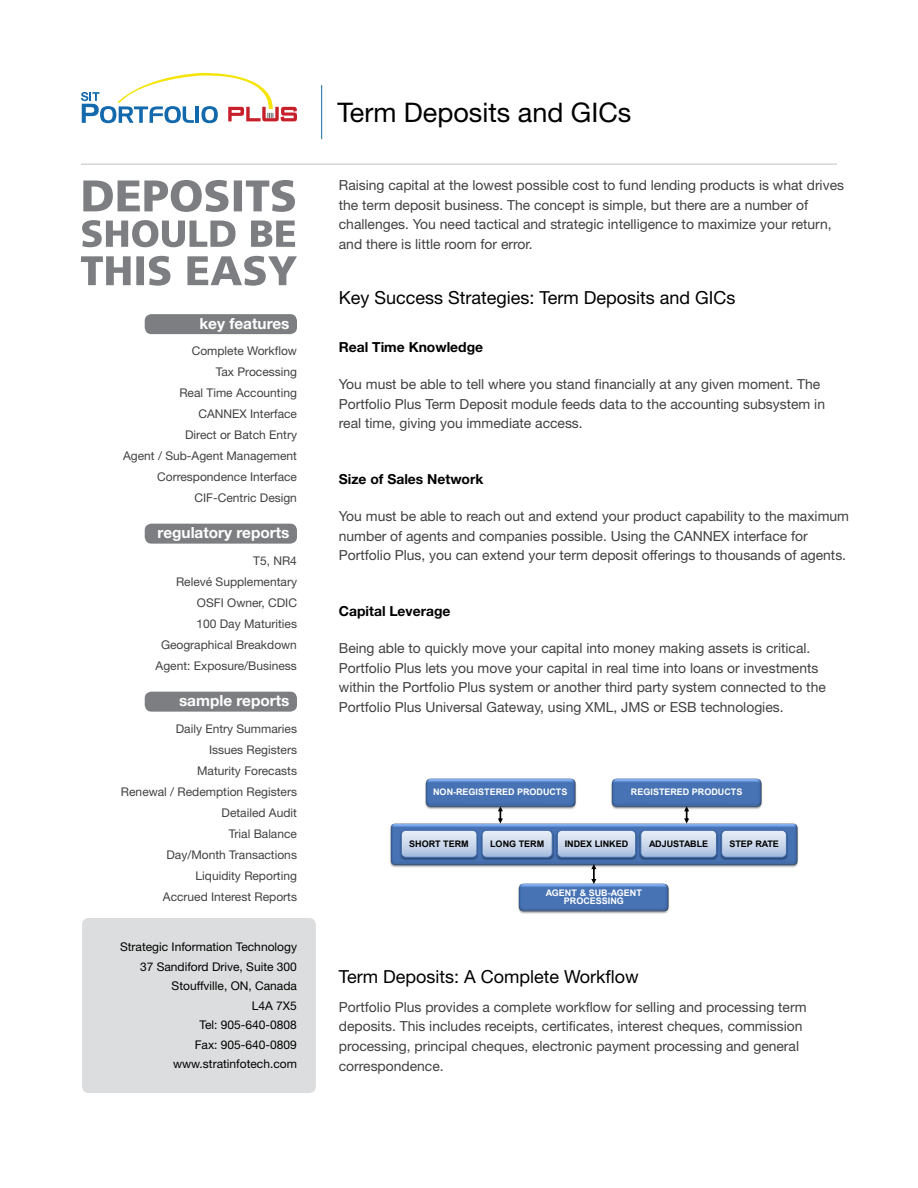
<style>
.page{position:relative;width:918px;height:1188px;background:#fff}
.page>*{position:absolute;margin:0;border:0;box-sizing:border-box;transform-origin:0 0}
.t1{font:27px "Helvetica Neue LT Std";color:#000}
.t2{font:18px "Helvetica Neue LT Std";color:#000}
.t3{font:700 15.3px "Helvetica Neue LT Std";color:#fff}
.t4{font:13.8px/19.8px "Helvetica Neue LT Std";color:#414042}
.t5{font:700 13.8px "Helvetica Neue LT Std";color:#000}
.t6{font:12px/21px "Helvetica Neue LT Std";color:#414042;text-align:right}
.t7{font:12px/19.5px "Helvetica Neue LT Std";color:#000;text-align:right}
.t8{font:700 9px/8.7px "Arial";color:#fff;text-align:center}
.t9{font:700 9px "Arial";color:#000}
</style>
<div class="page">
<div style="left:145px;top:314px;width:152px;height:20px;background:#7c7e81;border-radius:7px"></div>
<div style="left:145px;top:524px;width:152px;height:20px;background:#7c7e81;border-radius:7px"></div>
<div style="left:145px;top:692px;width:152px;height:20px;background:#7c7e81;border-radius:7px"></div>
<svg style="left:81px;top:73px;width:216px;height:50px"></svg>
<div style="left:82px;top:918px;width:234px;height:175px;background:#dcddde;border-radius:7px"></div>
<svg style="left:81px;top:256px;width:216px;height:30px"></svg>
<svg style="left:82px;top:220px;width:213px;height:27px"></svg>
<svg style="left:83px;top:180px;width:212px;height:32px"></svg>
<img style="left:390px;top:823px;width:408px;height:45px">
<img style="left:611px;top:778px;width:151px;height:31px">
<img style="left:398px;top:829px;width:391px;height:32px">
<div style="left:401px;top:830px;width:76px;height:28px;border:1px solid #3f6aa9;border-radius:5px"></div>
<div style="left:482px;top:830px;width:71px;height:28px;border:1px solid #3f6aa9;border-radius:4px"></div>
<svg style="left:498px;top:810px;width:5px;height:14px"></svg>
<div style="left:557px;top:830px;width:79px;height:28px;border:1px solid #3f6aa9;border-radius:4px"></div>
<img style="left:641px;top:834px;width:78px;height:24px">
<svg style="left:401px;top:830px;width:315px;height:27px;background:#bccce4"></svg>
<div style="left:641px;top:830px;width:76px;height:28px;border:1px solid #3f6aa9;border-radius:4px"></div>
<img style="left:721px;top:834px;width:68px;height:24px">
<svg style="left:722px;top:830px;width:64px;height:26px"></svg>
<div style="left:721px;top:830px;width:66px;height:28px;border:1px solid #3f6aa9;border-radius:4px"></div>
<img style="left:425px;top:778px;width:152px;height:32px">
<img style="left:518px;top:883px;width:151px;height:31px">
<svg style="left:684px;top:806px;width:5px;height:18px"></svg>
<svg style="left:591px;top:864px;width:5px;height:20px"></svg>
<hr style="left:321px;top:85px;width:1px;height:54px;background:#126bad">
<hr style="left:81px;top:164px;width:756px;height:1px;background:#000">
<p class="t3" style="left:199px;top:314px;width:91px">key features</p>
<p class="t6" style="left:123px;top:340px;width:175px">Complete Workflow<br>Tax Processing<br>Real Time Accounting<br>CANNEX Interface<br>Direct or Batch Entry<br>Agent / Sub-Agent Management<br>Correspondence Interface<br>CIF-Centric Design</p>
<p class="t3" style="left:158px;top:523px;width:133px">regulatory reports</p>
<p class="t6" style="left:156px;top:550px;width:143px">T5, NR4<br>Relevé Supplementary<br>OSFI Owner, CDIC<br>100 Day Maturities<br>Geographical Breakdown<br>Agent: Exposure/Business</p>
<p class="t3" style="left:179px;top:691px;width:112px">sample reports</p>
<p class="t6" style="left:121px;top:718px;width:178px">Daily Entry Summaries<br>Issues Registers<br>Maturity Forecasts<br>Renewal / Redemption Registers<br>Detailed Audit<br>Trial Balance<br>Day/Month Transactions<br>Liquidity Reporting<br>Accrued Interest Reports</p>
<p class="t7" style="left:120px;top:937px;width:178px">Strategic Information Technology<br>37 Sandiford Drive, Suite 300<br>Stouffville, ON, Canada<br>L4A 7X5<br>Tel: 905-640-0808<br>Fax: 905-640-0809 www.stratinfotech.com</p>
<h1 class="t1" style="left:337px;top:96px;width:296px">Term Deposits and GICs</h1>
<p class="t4" style="left:339px;top:175px;width:507px">Raising capital at the lowest possible cost to fund lending products is what drives the term deposit business. The concept is simple, but there are a number of challenges. You need tactical and strategic intelligence to maximize your return, and there is little room for error.</p>
<h2 class="t2" style="left:339px;top:287px;width:398px">Key Success Strategies: Term Deposits and GICs</h2>
<p class="t5" style="left:339px;top:339px;width:146px">Real Time Knowledge</p>
<p class="t4" style="left:339px;top:374px;width:488px">You must be able to tell where you stand financially at any given moment. The<br>Portfolio Plus Term Deposit module feeds data to the accounting subsystem in real time, giving you immediate access.</p>
<p class="t5" style="left:339px;top:471px;width:146px">Size of Sales Network</p>
<p class="t4" style="left:339px;top:506px;width:512px">You must be able to reach out and extend your product capability to the maximum number of agents and companies possible. Using the CANNEX interface for<br>Portfolio Plus, you can extend your term deposit offerings to thousands of agents.</p>
<p class="t5" style="left:339px;top:603px;width:113px">Capital Leverage</p>
<p class="t4" style="left:339px;top:638px;width:489px">Being able to quickly move your capital into money making assets is critical.<br>Portfolio Plus lets you move your capital in real time into loans or investments within the Portfolio Plus system or another third party system connected to the Portfolio Plus Universal Gateway, using XML, JMS or ESB technologies.</p>
<p class="t8" style="left:433px;top:788px;width:136px">NON-REGISTERED PRODUCTS</p>
<p class="t8" style="left:631px;top:788px;width:113px">REGISTERED PRODUCTS</p>
<p class="t9" style="left:409px;top:838px;width:61px">SHORT TERM</p>
<p class="t9" style="left:490px;top:838px;width:56px">LONG TERM</p>
<p class="t9" style="left:565px;top:838px;width:65px">INDEX LINKED</p>
<p class="t9" style="left:649px;top:838px;width:61px">ADJUSTABLE</p>
<p class="t9" style="left:729px;top:838px;width:51px">STEP RATE</p>
<p class="t8" style="left:546px;top:888px;width:98px">AGENT &amp; SUB-AGENT<br>PROCESSING</p>
<h2 class="t2" style="left:339px;top:966px;width:302px">Term Deposits: A Complete Workflow</h2>
<p class="t4" style="left:339px;top:997px;width:469px">Portfolio Plus provides a complete workflow for selling and processing term deposits. This includes receipts, certificates, interest cheques, commission processing, principal cheques, electronic payment processing and general correspondence.</p>
</div>
